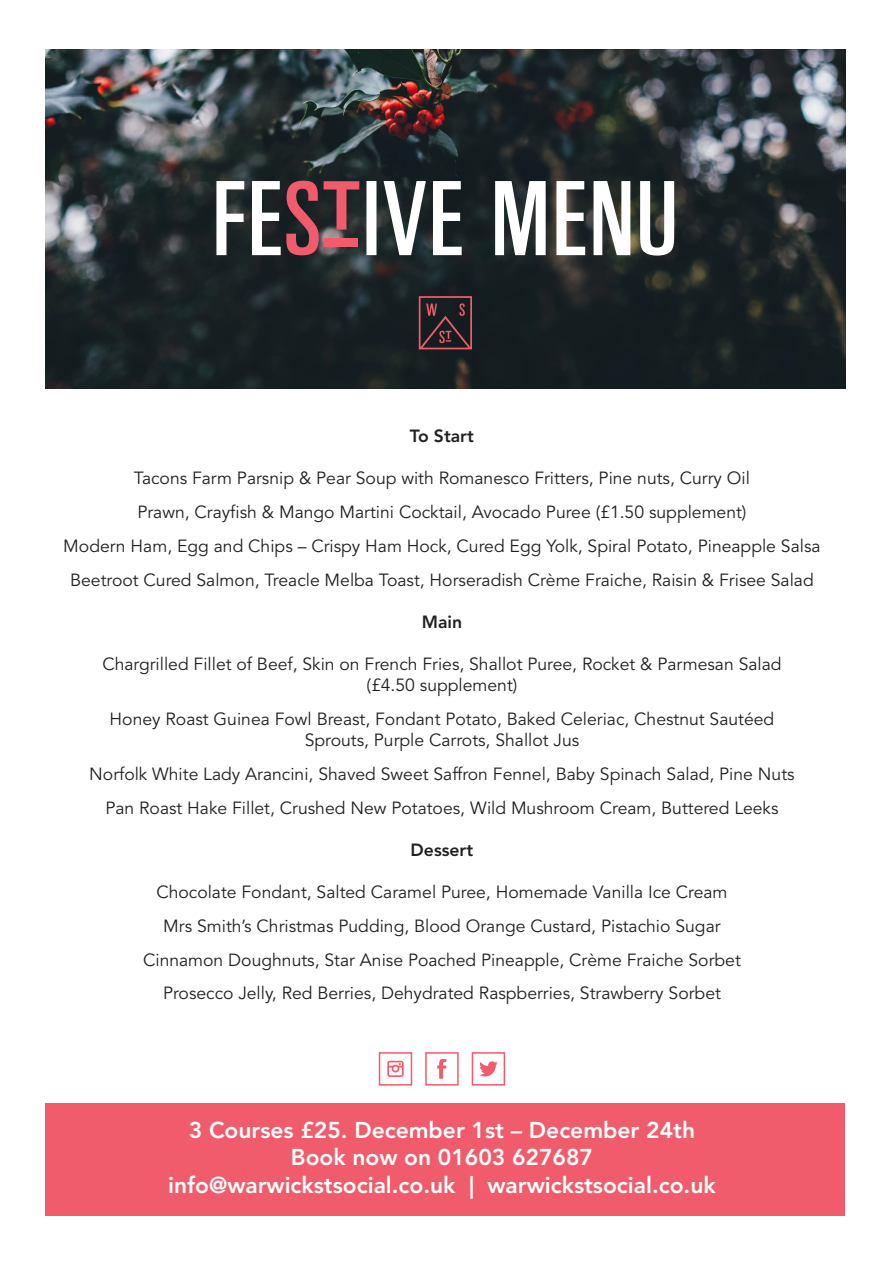
<style>
.page{position:relative;width:893px;height:1263px;background:#fff}
.page>*{position:absolute;margin:0;border:0;box-sizing:border-box;transform-origin:0 0}
.t1{font:800 22.8px "Avenir";color:#fff}
.t2{font:17.55px "Avenir";color:#231f20}
.t3{font:800 17.55px "Avenir";color:#231f20}
</style>
<div class="page">
<img style="left:46px;top:49px;width:799px;height:339px">
<div style="left:46px;top:1103px;width:799px;height:113px;background:#f05c6b"></div>
<svg style="left:419px;top:296px;width:53px;height:53px;background:#452b30"></svg>
<div style="left:425px;top:1052px;width:34px;height:33px;border:2px solid #f05c6b"></div>
<svg style="left:437px;top:1059px;width:10px;height:20px"></svg>
<div style="left:472px;top:1052px;width:33px;height:33px;border:2px solid #f05c6b"></div>
<svg style="left:479px;top:1061px;width:19px;height:15px"></svg>
<div style="left:379px;top:1052px;width:33px;height:33px;border:2px solid #f05c6b"></div>
<svg style="left:387px;top:1061px;width:17px;height:16px"></svg>
<svg style="left:216px;top:181px;width:458px;height:75px"></svg>
<div style="left:325px;top:238px;width:33px;height:9px;background:#f05c6b"></div>
<p class="t3" style="left:410px;top:426px;width:65px">To Start</p>
<p class="t2" style="left:134px;top:468px;width:618px">Tacons Farm Parsnip &amp; Pear Soup with Romanesco Fritters, Pine nuts, Curry Oil</p>
<p class="t2" style="left:137px;top:502px;width:611px">Prawn, Crayfish &amp; Mango Martini Cocktail, Avocado Puree (£1.50 supplement)</p>
<p class="t2" style="left:63px;top:536px;width:759px">Modern Ham, Egg and Chips – Crispy Ham Hock, Cured Egg Yolk, Spiral Potato, Pineapple Salsa</p>
<p class="t2" style="left:70px;top:570px;width:745px">Beetroot Cured Salmon, Treacle Melba Toast, Horseradish Crème Fraiche, Raisin &amp; Frisee Salad</p>
<p class="t3" style="left:422px;top:611px;width:42px">Main</p>
<p class="t2" style="left:102px;top:654px;width:681px">Chargrilled Fillet of Beef, Skin on French Fries, Shallot Puree, Rocket &amp; Parmesan Salad</p>
<p class="t2" style="left:367px;top:675px;width:152px">(£4.50 supplement)</p>
<p class="t2" style="left:110px;top:709px;width:666px">Honey Roast Guinea Fowl Breast, Fondant Potato, Baked Celeriac, Chestnut Sautéed</p>
<p class="t2" style="left:305px;top:730px;width:276px">Sprouts, Purple Carrots, Shallot Jus</p>
<p class="t2" style="left:89px;top:764px;width:707px">Norfolk White Lady Arancini, Shaved Sweet Saffron Fennel, Baby Spinach Salad, Pine Nuts</p>
<p class="t2" style="left:105px;top:797px;width:675px">Pan Roast Hake Fillet, Crushed New Potatoes, Wild Mushroom Cream, Buttered Leeks</p>
<p class="t3" style="left:411px;top:839px;width:64px">Dessert</p>
<p class="t2" style="left:156px;top:882px;width:573px">Chocolate Fondant, Salted Caramel Puree, Homemade Vanilla Ice Cream</p>
<p class="t2" style="left:163px;top:915px;width:559px">Mrs Smith’s Christmas Pudding, Blood Orange Custard, Pistachio Sugar</p>
<p class="t2" style="left:143px;top:949px;width:599px">Cinnamon Doughnuts, Star Anise Poached Pineapple, Crème Fraiche Sorbet</p>
<p class="t2" style="left:163px;top:983px;width:559px">Prosecco Jelly, Red Berries, Dehydrated Raspberries, Strawberry Sorbet</p>
<p class="t1" style="left:189px;top:1116px;width:508px">3 Courses £25. December 1st – December 24th</p>
<p class="t1" style="left:291px;top:1144px;width:304px">Book now on 01603 627687</p>
<p class="t1" style="left:168px;top:1171px;width:549px">info@warwickstsocial.co.uk | warwickstsocial.co.uk</p>
</div>
